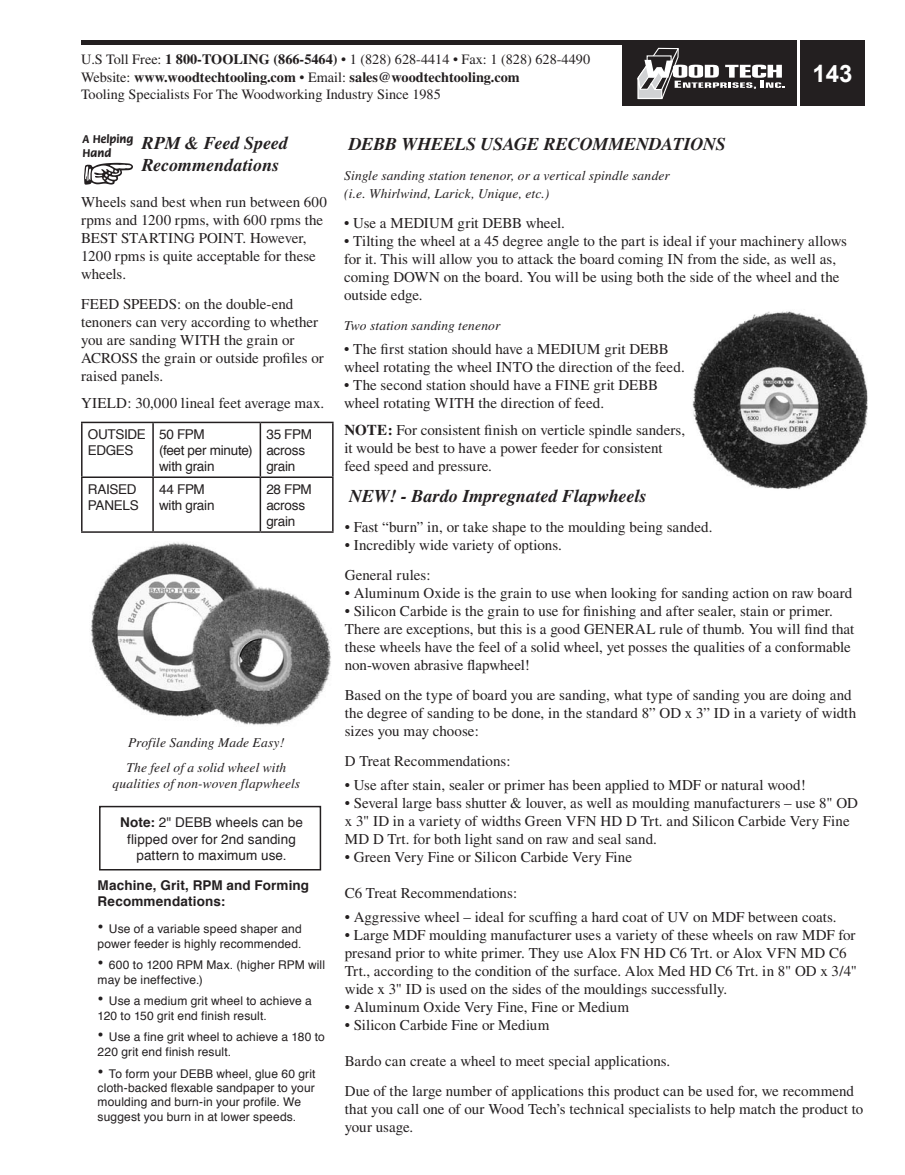
<style>
.page{position:relative;width:905px;height:1175px;background:#fff}
.page>*{position:absolute;margin:0;border:0;box-sizing:border-box;transform-origin:0 0}
.t1{font:60px "Monotype Sorts";color:#231f20}
.t2{font:700 24px "Arial";color:#fff}
.t3{font:italic 700 18px/21.6px "Times";letter-spacing:-.005em;color:#231f20}
.t4{font:15px/18px "Times";color:#231f20}
.t5{font:14.25px/17.2px "Times";color:#231f20}
.t6{font:italic 13.5px/18px "Times";letter-spacing:.01em;color:#231f20}
.t7{font:13.5px/16.2px "Helvetica";letter-spacing:-.015em;color:#231f20}
.t8{font:13.5px/16.2px "Helvetica";letter-spacing:.005em;color:#231f20;text-align:center}
.t9{font:700 13.5px/16.2px "Helvetica";letter-spacing:.01em;color:#231f20}
.t10{font:12px/14.4px "Helvetica";letter-spacing:.01em;color:#231f20}
.t11{font:700 12px/14.4px "Flora";color:#231f20}
.s1{font-weight:700}
.s2{font-size:18px}
</style>
<div class="page">
<div style="left:622px;top:41px;width:174px;height:65px;background:#231f20"></div>
<svg style="left:637px;top:47px;width:147px;height:53px"></svg>
<div style="left:799px;top:40px;width:65px;height:66px;background:#231f20"></div>
<div style="left:81px;top:40px;width:545px;height:5px;background:#231f20"></div>
<img style="left:692px;top:311px;width:175px;height:178px">
<hr style="left:81px;top:422px;width:72px;height:1px;background:#231f20">
<hr style="left:81px;top:423px;width:1px;height:53px;background:#231f20">
<hr style="left:153px;top:422px;width:107px;height:1px;background:#231f20">
<hr style="left:152px;top:423px;width:2px;height:53px;background:#231f20">
<hr style="left:260px;top:422px;width:73px;height:1px;background:#231f20">
<hr style="left:259px;top:423px;width:2px;height:53px;background:#231f20">
<hr style="left:332px;top:423px;width:1px;height:53px;background:#231f20">
<hr style="left:81px;top:476px;width:72px;height:2px;background:#231f20">
<hr style="left:81px;top:478px;width:1px;height:53px;background:#231f20">
<hr style="left:153px;top:476px;width:107px;height:2px;background:#231f20">
<hr style="left:152px;top:478px;width:2px;height:53px;background:#231f20">
<hr style="left:260px;top:476px;width:73px;height:2px;background:#231f20">
<hr style="left:259px;top:478px;width:2px;height:53px;background:#231f20">
<hr style="left:332px;top:478px;width:1px;height:53px;background:#231f20">
<hr style="left:81px;top:531px;width:72px;height:2px;background:#231f20">
<hr style="left:153px;top:531px;width:107px;height:2px;background:#231f20">
<hr style="left:260px;top:531px;width:73px;height:2px;background:#231f20">
<img style="left:90px;top:542px;width:241px;height:183px">
<div style="left:99px;top:806px;width:222px;height:64px;border:2px solid #231f20"></div>
<p class="t5" style="left:81px;top:51px;width:510px">U.S Toll Free: <span class="s1">1 800-TOOLING (866-5464)</span> • 1 (828) 628-4414 • Fax: 1 (828) 628-4490<br>Website: <span class="s1">www.woodtechtooling.com</span> • Email: <span class="s1">sales@woodtechtooling.com<br></span>Tooling Specialists For The Woodworking Industry Since 1985</p>
<h2 class="t2" style="left:812px;top:60px;width:42px">143</h2>
<p class="t3" style="left:349px;top:133px;width:378px">DEBB WHEELS USAGE RECOMMENDATIONS</p>
<p class="t6" style="left:344px;top:167px;width:327px">Single sanding station tenenor, or a vertical spindle sander (i.e. Whirlwind, Larick, Unique, etc.)</p>
<p class="t4" style="left:344px;top:214px;width:222px">• Use a MEDIUM grit DEBB wheel.</p>
<p class="t4" style="left:344px;top:232px;width:504px">• Tilting the wheel at a 45 degree angle to the part is ideal if your machinery allows for it. This will allow you to attack the board coming IN from the side, as well as, coming DOWN on the board. You will be using both the side of the wheel and the outside edge.</p>
<p class="t6" style="left:344px;top:317px;width:158px">Two station sanding tenenor</p>
<p class="t4" style="left:344px;top:340px;width:342px">• The first station should have a MEDIUM grit DEBB wheel rotating the wheel INTO the direction of the feed.</p>
<p class="t4" style="left:344px;top:376px;width:315px">• The second station should have a FINE grit DEBB wheel rotating WITH the direction of feed.</p>
<p class="t11" style="left:83px;top:132px;width:52px">A Helping<br>Hand</p>
<p class="t3" style="left:142px;top:132px;width:148px">RPM &amp; Feed Speed<br>Recommendations</p>
<p class="t4" style="left:81px;top:193px;width:247px">Wheels sand best when run between 600 rpms and 1200 rpms, with 600 rpms the<br>BEST STARTING POINT. However,<br>1200 rpms is quite acceptable for these wheels.</p>
<p class="t4" style="left:81px;top:295px;width:244px">FEED SPEEDS: on the double-end tenoners can very according to whether you are sanding WITH the grain or<br>ACROSS the grain or outside profiles or raised panels.</p>
<p class="t4" style="left:81px;top:394px;width:245px">YIELD: 30,000 lineal feet average max.</p>
<p class="t7" style="left:88px;top:425px;width:60px">OUTSIDE<br>EDGES</p>
<p class="t7" style="left:159px;top:425px;width:95px">50 FPM<br>(feet per minute) with grain</p>
<p class="t7" style="left:266px;top:425px;width:47px">35 FPM across grain</p>
<p class="t7" style="left:88px;top:480px;width:52px">RAISED<br>PANELS</p>
<p class="t7" style="left:159px;top:480px;width:57px">44 FPM with grain</p>
<p class="t7" style="left:266px;top:480px;width:47px">28 FPM across grain</p>
<h1 class="t1" style="left:82px;top:147px;width:58px">+</h1>
<p class="t4" style="left:344px;top:421px;width:342px"><span class="s1">NOTE:</span> For consistent finish on verticle spindle sanders, it would be best to have a power feeder for consistent feed speed and pressure.</p>
<p class="t3" style="left:349px;top:484px;width:299px">NEW! - Bardo Impregnated Flapwheels</p>
<p class="t4" style="left:345px;top:517px;width:369px">• Fast “burn” in, or take shape to the moulding being sanded.</p>
<p class="t4" style="left:345px;top:529px;width:219px;line-height:30px">• Incredibly wide variety of options.<br>General rules:</p>
<p class="t4" style="left:345px;top:583px;width:509px">• Aluminum Oxide is the grain to use when looking for sanding action on raw board</p>
<p class="t4" style="left:345px;top:601px;width:511px">• Silicon Carbide is the grain to use for finishing and after sealer, stain or primer.<br>There are exceptions, but this is a good GENERAL rule of thumb. You will find that these wheels have the feel of a solid wheel, yet posses the qualities of a conformable non-woven abrasive flapwheel!</p>
<p class="t4" style="left:345px;top:685px;width:513px">Based on the type of board you are sanding, what type of sanding you are doing and the degree of sanding to be done, in the standard 8” OD x 3” ID in a variety of width sizes you may choose:</p>
<p class="t4" style="left:345px;top:751px;width:167px">D Treat Recommendations:</p>
<p class="t4" style="left:345px;top:775px;width:462px">• Use after stain, sealer or primer has been applied to MDF or natural wood!</p>
<p class="t4" style="left:345px;top:793px;width:514px">• Several large bass shutter &amp; louver, as well as moulding manufacturers – use 8" OD x 3" ID in a variety of widths Green VFN HD D Trt. and Silicon Carbide Very Fine<br>MD D Trt. for both light sand on raw and seal sand.</p>
<p class="t4" style="left:345px;top:847px;width:289px">• Green Very Fine or Silicon Carbide Very Fine</p>
<p class="t4" style="left:345px;top:883px;width:174px">C6 Treat Recommendations:</p>
<p class="t4" style="left:345px;top:907px;width:493px">• Aggressive wheel – ideal for scuffing a hard coat of UV on MDF between coats.</p>
<p class="t4" style="left:345px;top:925px;width:514px">• Large MDF moulding manufacturer uses a variety of these wheels on raw MDF for presand prior to white primer. They use Alox FN HD C6 Trt. or Alox VFN MD C6<br>Trt., according to the condition of the surface. Alox Med HD C6 Trt. in 8" OD x 3/4" wide x 3" ID is used on the sides of the mouldings successfully.</p>
<p class="t4" style="left:345px;top:997px;width:286px">• Aluminum Oxide Very Fine, Fine or Medium</p>
<p class="t4" style="left:345px;top:1015px;width:206px">• Silicon Carbide Fine or Medium</p>
<p class="t4" style="left:345px;top:1045px;width:511px;line-height:30px">Bardo can create a wheel to meet special applications.<br>Due of the large number of applications this product can be used for, we recommend</p>
<p class="t4" style="left:345px;top:1099px;width:520px">that you call one of our Wood Tech’s technical specialists to help match the product to your usage.</p>
<p class="t6" style="left:126px;top:729px;width:161px;line-height:25.2px">Profile Sanding Made Easy!<br>The feel of a solid wheel with</p>
<p class="t6" style="left:112px;top:774px;width:189px">qualities of non-woven flapwheels</p>
<p class="t8" style="left:120px;top:814px;width:184px"><span class="s1">Note:</span> 2" DEBB wheels can be flipped over for 2nd sanding pattern to maximum use.</p>
<p class="t9" style="left:98px;top:876px;width:213px">Machine, Grit, RPM and Forming<br>Recommendations:</p>
<p class="t10" style="left:98px;top:921px;width:205px"><span class="s2">•</span> Use of a variable speed shaper and power feeder is highly recommended.</p>
<p class="t10" style="left:98px;top:957px;width:229px"><span class="s2">•</span> 600 to 1200 RPM Max. (higher RPM will may be ineffective.)</p>
<p class="t10" style="left:98px;top:993px;width:216px"><span class="s2">•</span> Use a medium grit wheel to achieve a<br>120 to 150 grit end finish result.</p>
<p class="t10" style="left:98px;top:1029px;width:229px"><span class="s2">•</span> Use a fine grit wheel to achieve a 180 to<br>220 grit end finish result.</p>
<p class="t10" style="left:98px;top:1065px;width:219px"><span class="s2">•</span> To form your DEBB wheel, glue 60 grit cloth-backed flexable sandpaper to your moulding and burn-in your profile. We suggest you burn in at lower speeds.</p>
</div>
